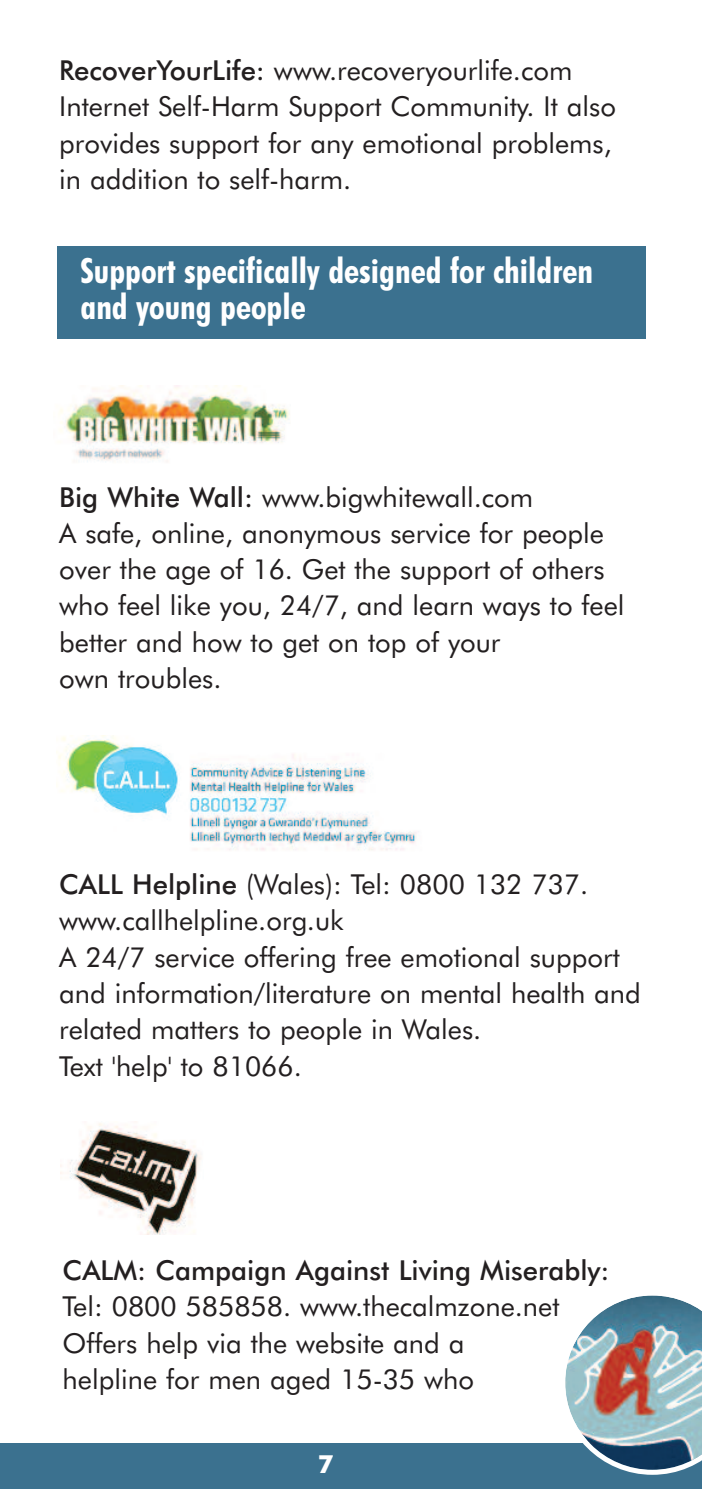
<style>
.page{position:relative;width:702px;height:1489px;background:#fff}
.page>*{position:absolute;margin:0;border:0;box-sizing:border-box;transform-origin:0 0}
.t1{font:700 condensed 35px/36.2px "Futura BT";color:#fff}
.t2{font:27.5px/36.2px "Futura BT";color:#231f20}
.t3{font:500 27.5px "Futura BT";color:#231f20}
.t4{font:700 25px "Futura BT";color:#fff}
.s1{font-weight:500}
</style>
<div class="page">
<div style="left:57px;top:247px;width:588px;height:92px;background:#3b718f"></div>
<div style="left:0;top:1443px;width:702px;height:45px;background:#3b718f"></div>
<img style="left:58px;top:735px;width:359px;height:116px">
<img style="left:60px;top:385px;width:229px;height:77px">
<svg style="left:565px;top:1295px;width:137px;height:179px"></svg>
<img style="left:61px;top:1123px;width:140px;height:111px">
<p class="t2" style="left:59px;top:55px;width:558px"><span class="s1">RecoverYourLife:</span> www.recoveryourlife.com Internet Self-Harm Support Community. It also provides support for any emotional problems, in addition to self-harm.</p>
<p class="t1" style="left:80px;top:255px;width:514px">Support specifically designed for children and young people</p>
<p class="t2" style="left:59px;top:481px;width:566px"><span class="s1">Big White Wall:</span> www.bigwhitewall.com<br>A safe, online, anonymous service for people over the age of 16. Get the support of others who feel like you, 24/7, and learn ways to feel better and how to get on top of your<br>own troubles.</p>
<p class="t2" style="left:59px;top:868px;width:583px"><span class="s1">CALL Helpline</span> (Wales): Tel: 0800 132 737. www.callhelpline.org.uk<br>A 24/7 service offering free emotional support and information/literature on mental health and related matters to people in Wales.<br>Text 'help' to 81066.</p>
<p class="t3" style="left:63px;top:1258px;width:548px">CALM: Campaign Against Living Miserably:</p>
<p class="t2" style="left:63px;top:1290px;width:498px">Tel: 0800 585858. www.thecalmzone.net<br>Offers help via the website and a helpline for men aged 15-35 who</p>
<p class="t4" style="left:318px;top:1453px;width:17px">7</p>
</div>
